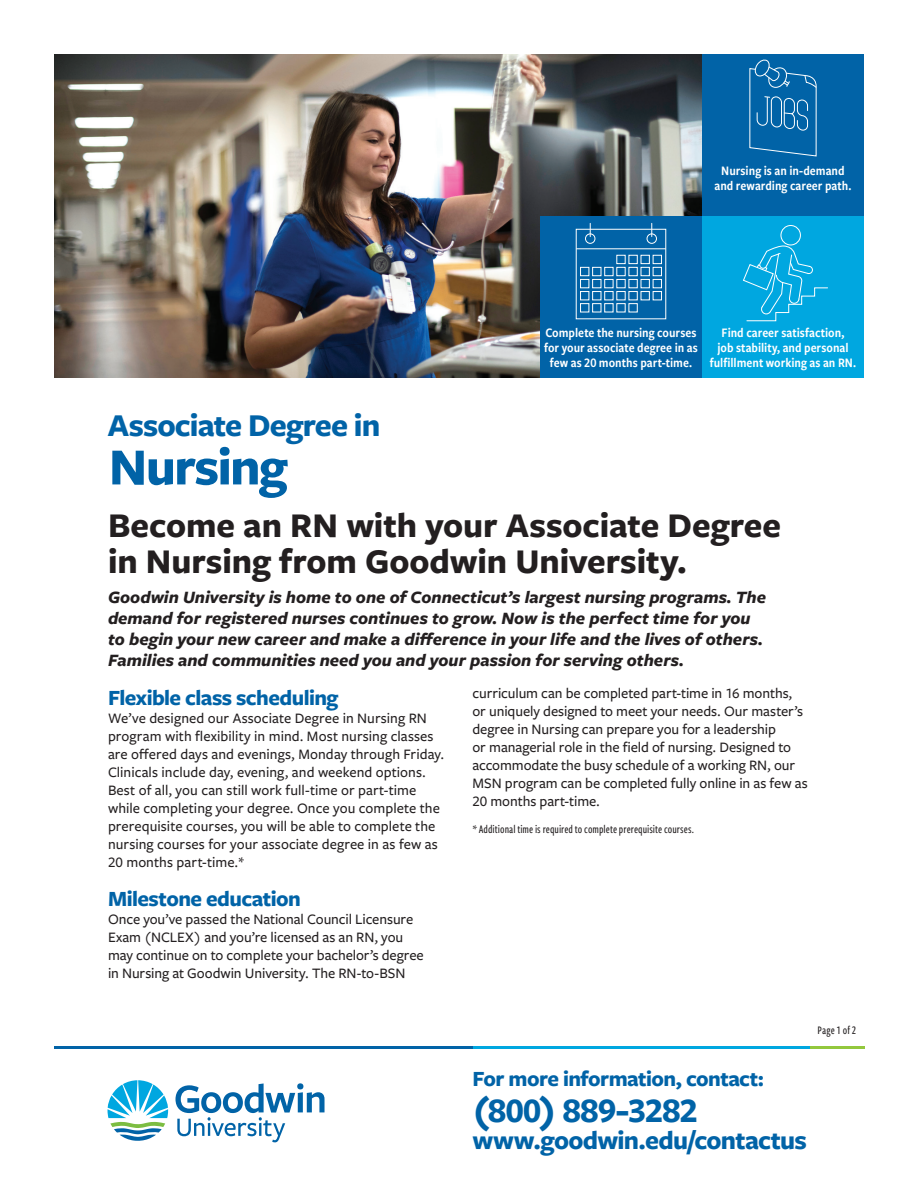
<style>
.page{position:relative;width:918px;height:1188px;background:#fff}
.page>*{position:absolute;margin:0;border:0;box-sizing:border-box;transform-origin:0 0}
.t1{font:700 54px "Freight Sans Pro";letter-spacing:-.03em;color:#0163a7}
.t2{font:700 36px/36px "Freight Sans Pro";letter-spacing:-.005em;color:#231f20}
.t3{font:700 36px "Freight Sans Pro";letter-spacing:-.015em;color:#0163a7}
.t4{font:700 33px "Freight Sans Pro";letter-spacing:-.025em;color:#0163a7}
.t5{font:700 27px "Freight Sans Pro";letter-spacing:-.025em;color:#0163a7}
.t6{font:700 22.5px "Freight Sans Pro";letter-spacing:-.025em;color:#0163a7}
.t7{font:italic 700 18px/21px "Freight Sans Pro";color:#231f20}
.t8{font:500 15px/18px "Freight Sans Pro";color:#231f20}
.t9{font:13.5px/15px "Freight Sans Cnd Pro Semi";color:#fff;text-align:center}
.t10{font:500 12px "Freight Sans Cmp Pro";letter-spacing:.005em;color:#231f20}
</style>
<div class="page">
<hr style="left:472px;top:1046px;width:338px;height:3px;background:#00a7e0">
<hr style="left:54px;top:1046px;width:418px;height:3px;background:#0163a7">
<hr style="left:810px;top:1046px;width:55px;height:3px;background:#93c83d">
<svg style="left:175px;top:1083px;width:150px;height:59px"></svg>
<svg style="left:108px;top:1080px;width:60px;height:61px"></svg>
<img style="left:54px;top:54px;width:648px;height:324px">
<div style="left:702px;top:216px;width:162px;height:162px;background:#00a7e0"></div>
<div style="left:540px;top:216px;width:162px;height:162px;background:#0163a7"></div>
<div style="left:702px;top:54px;width:162px;height:162px;background:#0163a7"></div>
<svg style="left:749px;top:59px;width:68px;height:98px"></svg>
<hr style="left:576px;top:248px;width:90px;height:1px;background:#fff">
<div style="left:616px;top:255px;width:10px;height:9px;border:1px solid #fff"></div>
<div style="left:616px;top:291px;width:10px;height:9px;border:1px solid #fff"></div>
<div style="left:616px;top:279px;width:10px;height:9px;border:1px solid #fff"></div>
<div style="left:616px;top:267px;width:10px;height:9px;border:1px solid #fff"></div>
<div style="left:653px;top:255px;width:9px;height:9px;border:1px solid #fff"></div>
<div style="left:641px;top:255px;width:9px;height:9px;border:1px solid #fff"></div>
<div style="left:628px;top:255px;width:10px;height:9px;border:1px solid #fff"></div>
<div style="left:653px;top:267px;width:9px;height:9px;border:1px solid #fff"></div>
<div style="left:641px;top:267px;width:9px;height:9px;border:1px solid #fff"></div>
<div style="left:628px;top:267px;width:10px;height:9px;border:1px solid #fff"></div>
<div style="left:653px;top:279px;width:9px;height:9px;border:1px solid #fff"></div>
<div style="left:641px;top:279px;width:9px;height:9px;border:1px solid #fff"></div>
<div style="left:628px;top:279px;width:10px;height:9px;border:1px solid #fff"></div>
<div style="left:653px;top:291px;width:9px;height:9px;border:1px solid #fff"></div>
<div style="left:641px;top:291px;width:9px;height:9px;border:1px solid #fff"></div>
<div style="left:628px;top:291px;width:10px;height:9px;border:1px solid #fff"></div>
<div style="left:628px;top:303px;width:10px;height:9px;border:1px solid #fff"></div>
<div style="left:604px;top:267px;width:10px;height:9px;border:1px solid #fff"></div>
<div style="left:592px;top:267px;width:9px;height:9px;border:1px solid #fff"></div>
<div style="left:580px;top:267px;width:9px;height:9px;border:1px solid #fff"></div>
<div style="left:604px;top:279px;width:10px;height:9px;border:1px solid #fff"></div>
<div style="left:592px;top:279px;width:9px;height:9px;border:1px solid #fff"></div>
<div style="left:580px;top:279px;width:9px;height:9px;border:1px solid #fff"></div>
<div style="left:604px;top:291px;width:10px;height:9px;border:1px solid #fff"></div>
<div style="left:592px;top:291px;width:9px;height:9px;border:1px solid #fff"></div>
<div style="left:580px;top:291px;width:9px;height:9px;border:1px solid #fff"></div>
<div style="left:604px;top:303px;width:10px;height:9px;border:1px solid #fff"></div>
<div style="left:592px;top:303px;width:9px;height:9px;border:1px solid #fff"></div>
<div style="left:580px;top:303px;width:9px;height:9px;border:1px solid #fff"></div>
<svg style="left:590px;top:223px;width:1px;height:14px"></svg>
<svg style="left:651px;top:223px;width:1px;height:14px"></svg>
<div style="left:585px;top:233px;width:10px;height:11px;border:1px solid #fff;border-radius:50%"></div>
<div style="left:647px;top:233px;width:10px;height:11px;border:1px solid #fff;border-radius:50%"></div>
<div style="left:781px;top:225px;width:20px;height:20px;border:1px solid #fff;border-radius:50%"></div>
<svg style="left:743px;top:245px;width:85px;height:77px"></svg>
<h3 class="t4" style="left:108px;top:403px;width:274px">Associate Degree in</h3>
<h1 class="t1" style="left:109px;top:430px;width:180px">Nursing</h1>
<p class="t9" style="left:715px;top:163px;width:138px">Nursing is an in-demand and rewarding career path.</p>
<p class="t9" style="left:544px;top:325px;width:155px">Complete the nursing courses for your associate degree in as few as 20 months part-time.</p>
<p class="t9" style="left:710px;top:325px;width:148px">Find career satisfaction,<br>job stability, and personal fulfillment working as an RN.</p>
<h2 class="t2" style="left:108px;top:506px;width:675px">Become an RN with your Associate Degree in Nursing from Goodwin University.</h2>
<p class="t7" style="left:108px;top:586px;width:660px">Goodwin University is home to one of Connecticut’s largest nursing programs. The demand for registered nurses continues to grow. Now is the perfect time for you to begin your new career and make a difference in your life and the lives of others.<br>Families and communities need you and your passion for serving others.</p>
<h3 class="t6" style="left:108px;top:683px;width:232px">Flexible class scheduling</h3>
<p class="t8" style="left:108px;top:709px;width:338px">We’ve designed our Associate Degree in Nursing RN program with flexibility in mind. Most nursing classes are offered days and evenings, Monday through Friday.<br>Clinicals include day, evening, and weekend options.<br>Best of all, you can still work full-time or part-time while completing your degree. Once you complete the prerequisite courses, you will be able to complete the nursing courses for your associate degree in as few as 20 months part-time.*</p>
<h3 class="t6" style="left:108px;top:884px;width:194px">Milestone education</h3>
<p class="t8" style="left:108px;top:910px;width:317px">Once you’ve passed the National Council Licensure Exam (NCLEX) and you’re licensed as an RN, you may continue on to complete your bachelor’s degree in Nursing at Goodwin University. The RN-to-BSN</p>
<p class="t8" style="left:472px;top:684px;width:337px">curriculum can be completed part-time in 16 months, or uniquely designed to meet your needs. Our master’s degree in Nursing can prepare you for a leadership<br>or managerial role in the field of nursing. Designed to accommodate the busy schedule of a working RN, our MSN program can be completed fully online in as few as 20 months part-time.</p>
<p class="t10" style="left:472px;top:821px;width:223px">* Additional time is required to complete prerequisite courses.</p>
<p class="t10" style="left:818px;top:1022px;width:40px">Page 1 of 2</p>
<h3 class="t6" style="left:472px;top:1063px;width:293px">For more information, contact:</h3>
<h2 class="t3" style="left:472px;top:1085px;width:227px">(800) 889-3282</h2>
<h3 class="t5" style="left:472px;top:1121px;width:336px">www.goodwin.edu/contactus</h3>
</div>
